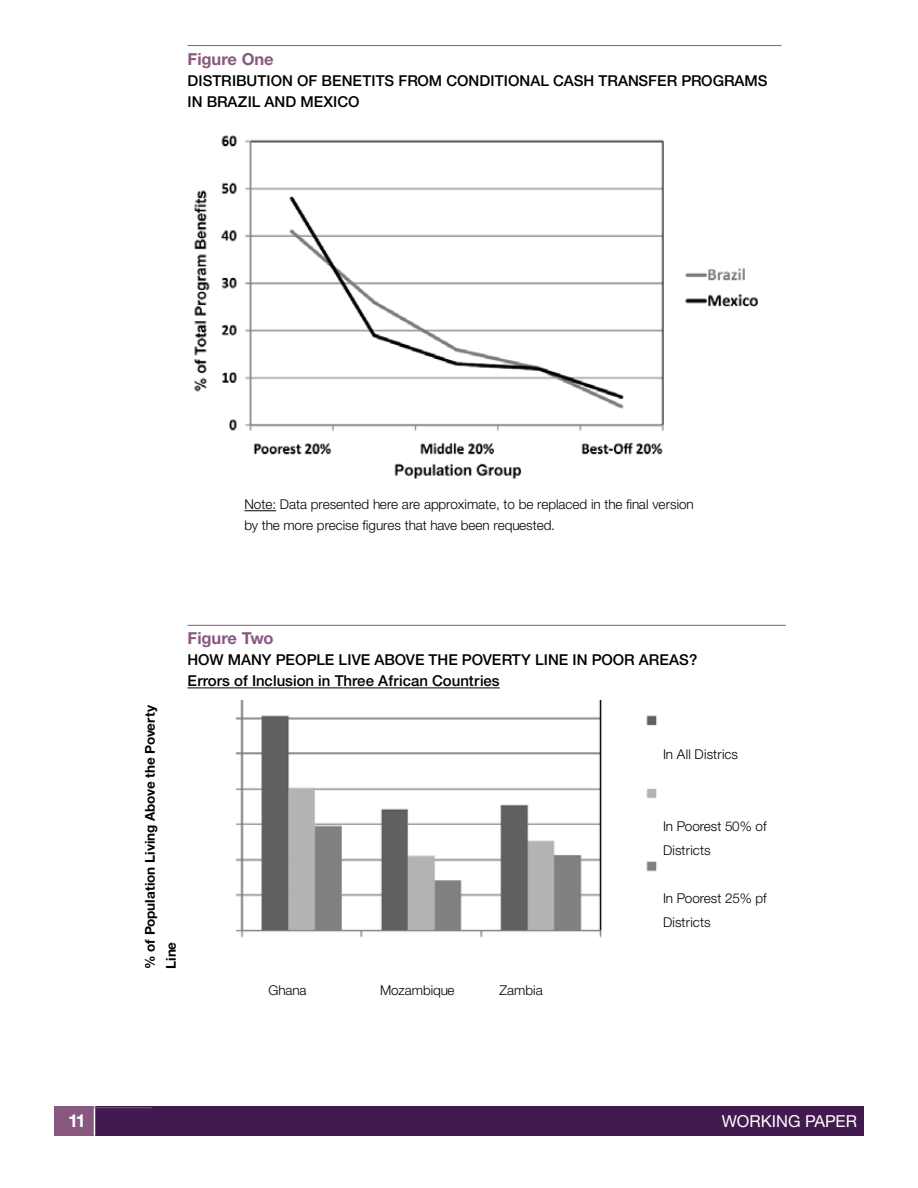
<style>
.page{position:relative;width:918px;height:1188px;background:#fff}
.page>*{position:absolute;margin:0;border:0;box-sizing:border-box;transform-origin:0 0}
.t1{font:700 18px "Helvetica Neue";color:#fff}
.t2{font:700 16.5px "Helvetica Neue";letter-spacing:-.01em;color:#895881}
.t3{font:16.5px "Helvetica Neue";color:#fff}
.t4{font:500 15px/21px "Helvetica Neue";color:#000}
.t5{font:300 13.5px/24px "Helvetica Neue";color:#000}
.t6{font:700 13.5px/21px "Helvetica Neue";letter-spacing:-.01em;color:#000}
</style>
<div class="page">
<div style="left:95px;top:1106px;width:769px;height:30px;background:#431a50"></div>
<div style="left:54px;top:1106px;width:40px;height:30px;background:#885881"></div>
<hr style="left:68px;top:1107px;width:84px;height:1px;background:#895881">
<img style="left:194px;top:135px;width:564px;height:343px">
<hr style="left:188px;top:45px;width:594px;height:1px;background:#895881">
<hr style="left:244px;top:510px;width:32px;height:1px;background:#000">
<img style="left:235px;top:700px;width:422px;height:238px">
<hr style="left:188px;top:625px;width:598px;height:1px;background:#895881">
<hr style="left:188px;top:688px;width:312px;height:1px;background:#000">
<p class="t2" style="left:188px;top:49px;width:87px">Figure One</p>
<p class="t4" style="left:188px;top:70px;width:582px">DISTRIBUTION OF BENETITS FROM CONDITIONAL CASH TRANSFER PROGRAMS<br>IN BRAZIL AND MEXICO</p>
<p class="t5" style="left:244px;top:494px;width:451px;line-height:21px">Note: Data presented here are approximate, to be replaced in the final version by the more precise figures that have been requested.</p>
<p class="t6" style="left:139px;top:969px;width:266px;rotate:-90deg">% of Population Living Above the Poverty<br>Line</p>
<p class="t2" style="left:188px;top:628px;width:88px">Figure Two</p>
<p class="t4" style="left:188px;top:649px;width:511px">HOW MANY PEOPLE LIVE ABOVE THE POVERTY LINE IN POOR AREAS?<br>Errors of Inclusion in Three African Countries</p>
<p class="t5" style="left:663px;top:742px;width:77px">In All Districs</p>
<p class="t5" style="left:269px;top:978px;width:39px">Ghana</p>
<p class="t5" style="left:380px;top:978px;width:76px">Mozambique</p>
<p class="t5" style="left:500px;top:978px;width:45px">Zambia</p>
<p class="t5" style="left:663px;top:814px;width:105px">In Poorest 50% of<br>Districts</p>
<p class="t5" style="left:663px;top:886px;width:105px">In Poorest 25% pf<br>Districts</p>
<h1 class="t1" style="left:68px;top:1109px;width:19px">11</h1>
<p class="t3" style="left:722px;top:1112px;width:137px">WORKING PAPER</p>
</div>
